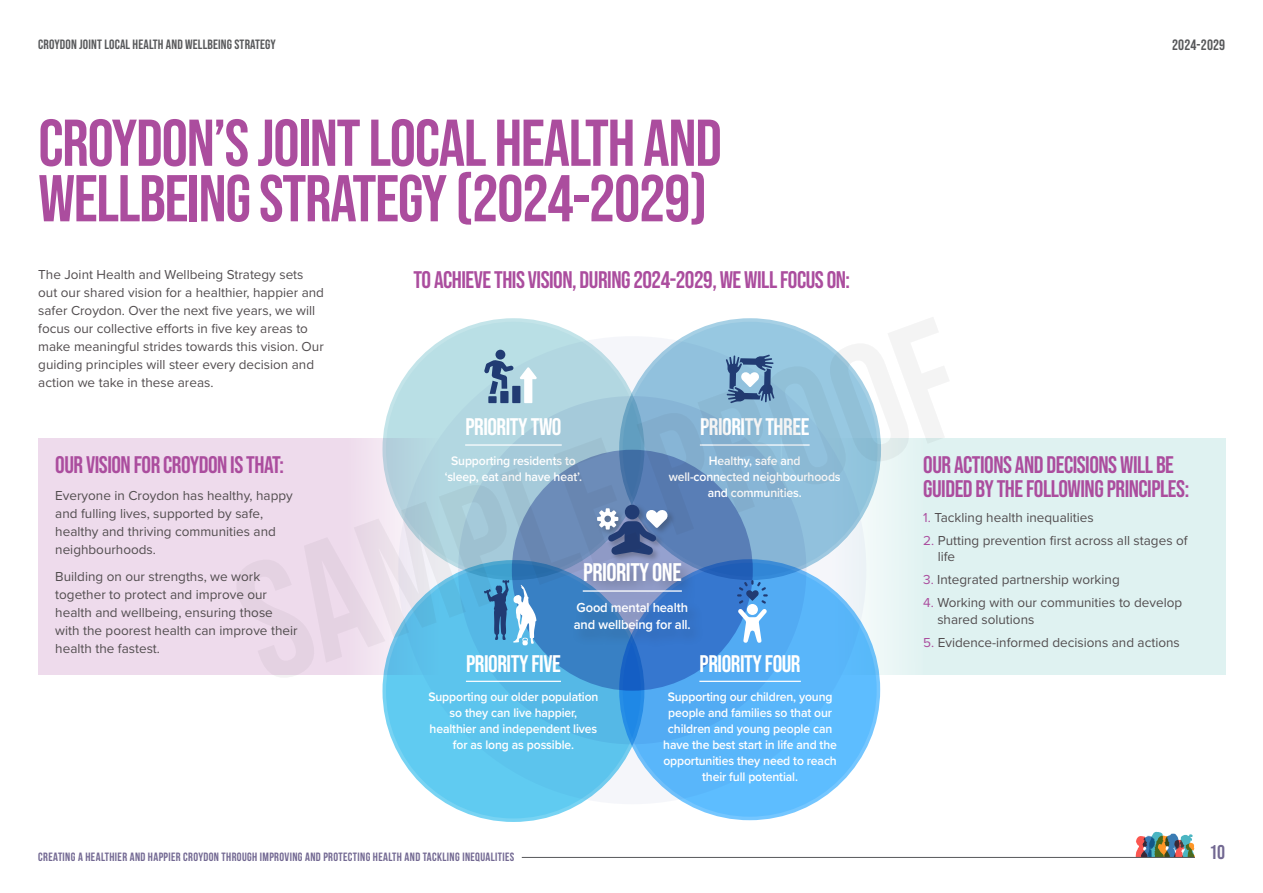
<style>
.page{position:relative;width:1263px;height:893px;background:#fff}
.page>*{position:absolute;margin:0;border:0;box-sizing:border-box;transform-origin:0 0}
.t1{font:66px/55.5px "Bebas Neue";letter-spacing:-.02em;color:#ab4d9e}
.t2{font:25.5px "Bebas Neue";letter-spacing:-.02em;color:#fff}
.t3{font:24px/24px "Bebas Neue";letter-spacing:-.02em;color:#ab4d9e}
.t4{font:24px "Bebas Neue";letter-spacing:-.02em;color:#fff}
.t5{font:19.95px "Bebas Neue";color:#726892}
.t6{font:15px "Bebas Neue";letter-spacing:.01em;color:#57585a}
.t7{font:600 13.65px/17px "Proxima Nova";letter-spacing:-.01em;color:#fff;scale:.95 1}
.t8{font:13.5px/18px "Proxima Nova";color:#524d4f}
.t9{font:13.5px "Bebas Neue";letter-spacing:.01em;color:#57585a}
.t10{font:600 12.75px/16px "Proxima Nova";letter-spacing:-.01em;color:#fff;text-align:center;scale:.95 1}
.t11{font:700 12px "Bebas Neue";letter-spacing:.03em;color:#726892}
.s1{color:#ab4d9e}
</style>
<div class="page">
<svg style="left:1136px;top:832px;width:59px;height:25px"></svg>
<hr style="left:522px;top:857px;width:673px;height:1px;background:#57585a">
<div style="left:252px;top:438px;width:330px;height:236px;background:#eedbec"></div>
<div style="left:681px;top:438px;width:344px;height:236px;background:#e9f6f5"></div>
<div style="left:38px;top:438px;width:284px;height:236px;background:#eedbec"></div>
<div style="left:923px;top:438px;width:302px;height:236px;background:#dff2f1"></div>
<svg style="left:401px;top:339px;width:462px;height:462px;fill:#f3f5fa"></svg>
<svg style="left:384px;top:320px;width:259px;height:258px;fill:#b2d7e1"></svg>
<div style="left:621px;top:320px;width:258px;height:258px;background:#91c1dd;border-radius:50%"></div>
<div style="left:384px;top:562px;width:259px;height:258px;background:#5cc4ed;border-radius:50%"></div>
<svg style="left:621px;top:561px;width:257px;height:257px;fill:#59b6fa"></svg>
<svg style="left:513px;top:451px;width:238px;height:238px"></svg>
<div style="left:596px;top:503px;width:80px;height:60px;background:#231f20;opacity:.3"></div>
<div style="left:625px;top:505px;width:14px;height:14px;background:#213b73;border-radius:50%"></div>
<svg style="left:597px;top:508px;width:71px;height:47px"></svg>
<div style="left:571px;top:559px;width:135px;height:90px;background:#231f20;opacity:.3"></div>
<hr style="left:583px;top:590px;width:99px;height:2px;background:#fff">
<svg style="left:737px;top:580px;width:31px;height:63px"></svg>
<hr style="left:699px;top:681px;width:102px;height:1px;background:#fff">
<hr style="left:466px;top:681px;width:95px;height:1px;background:#fff">
<svg style="left:726px;top:355px;width:48px;height:48px"></svg>
<hr style="left:700px;top:444px;width:110px;height:2px;background:#fff">
<hr style="left:465px;top:444px;width:97px;height:2px;background:#fff">
<svg style="left:484px;top:360px;width:53px;height:43px"></svg>
<div style="left:495px;top:350px;width:10px;height:10px;background:#213b73;border-radius:50%"></div>
<svg style="left:484px;top:580px;width:52px;height:65px"></svg>
<p class="t9" style="left:38px;top:37px;width:239px">CROYDON JOINT LOCAL HEALTH AND WELLBEING STRATEGY</p>
<p class="t1" style="left:38px;top:115px;width:685px">CROYDON’S JOINT LOCAL HEALTH AND<br>WELLBEING STRATEGY (2024-2029)</p>
<p class="t8" style="left:38px;top:264px;width:287px">The Joint Health and Wellbeing Strategy sets out our shared vision for a healthier, happier and safer Croydon. Over the next five years, we will focus our collective efforts in five key areas to make meaningful strides towards this vision. Our guiding principles will steer every decision and action we take in these areas.</p>
<p class="t3" style="left:55px;top:452px;width:230px">OUR VISION FOR CROYDON IS THAT:</p>
<p class="t8" style="left:55px;top:485px;width:239px">Everyone in Croydon has healthy, happy and fulling lives, supported by safe, healthy and thriving communities and neighbourhoods.</p>
<p class="t8" style="left:55px;top:567px;width:244px">Building on our strengths, we work together to protect and improve our health and wellbeing, ensuring those with the poorest health can improve their health the fastest.</p>
<p class="t3" style="left:413px;top:267px;width:438px">TO ACHIEVE THIS VISION, DURING 2024-2029, WE WILL FOCUS ON:</p>
<p class="t4" style="left:465px;top:413px;width:98px">PRIORITY TWO</p>
<p class="t10" style="left:445px;top:452px;width:146px">Supporting residents to ‘sleep, eat and have heat’.</p>
<p class="t4" style="left:700px;top:413px;width:111px">PRIORITY THREE</p>
<p class="t10" style="left:709px;top:452px;width:98px">Healthy, safe and</p>
<p class="t10" style="left:669px;top:468px;width:182px">well-connected neighbourhoods and communities.</p>
<p class="t2" style="left:583px;top:557px;width:100px">PRIORITY ONE</p>
<p class="t7" style="left:574px;top:599px;width:125px">Good mental health and wellbeing for all.</p>
<p class="t4" style="left:466px;top:650px;width:96px">PRIORITY FIVE</p>
<p class="t10" style="left:428px;top:689px;width:181px">Supporting our older population so they can live happier, healthier and independent lives for as long as possible.</p>
<p class="t4" style="left:700px;top:650px;width:103px">PRIORITY FOUR</p>
<p class="t10" style="left:663px;top:689px;width:184px">Supporting our children, young people and families so that our children and young people can have the best start in life and the opportunities they need to reach their full potential.</p>
<p class="t11" style="left:38px;top:850px;width:478px">CREATING A HEALTHIER AND HAPPIER CROYDON THROUGH IMPROVING AND PROTECTING HEALTH AND TACKLING INEQUALITIES</p>
<p class="t6" style="left:1172px;top:36px;width:55px">2024-2029</p>
<p class="t3" style="left:923px;top:452px;width:267px">OUR ACTIONS AND DECISIONS WILL BE<br>GUIDED BY THE FOLLOWING PRINCIPLES:</p>
<p class="t8" style="left:923px;top:508px;width:172px"><span class="s1">1.</span> Tackling health inequalities</p>
<p class="t8" style="left:938px;top:532px;width:251px;line-height:16.5px;text-indent:-15px"><span class="s1">2.</span> Putting prevention first across all stages of life</p>
<p class="t8" style="left:923px;top:570px;width:198px"><span class="s1">3.</span> Integrated partnership working</p>
<p class="t8" style="left:937px;top:594px;width:246px;line-height:16.5px;text-indent:-14px"><span class="s1">4.</span> Working with our communities to develop shared solutions</p>
<p class="t8" style="left:923px;top:632px;width:258px"><span class="s1">5.</span> Evidence-informed decisions and actions</p>
<h3 class="t5" style="left:1209px;top:840px;width:17px">10</h3>
</div>
